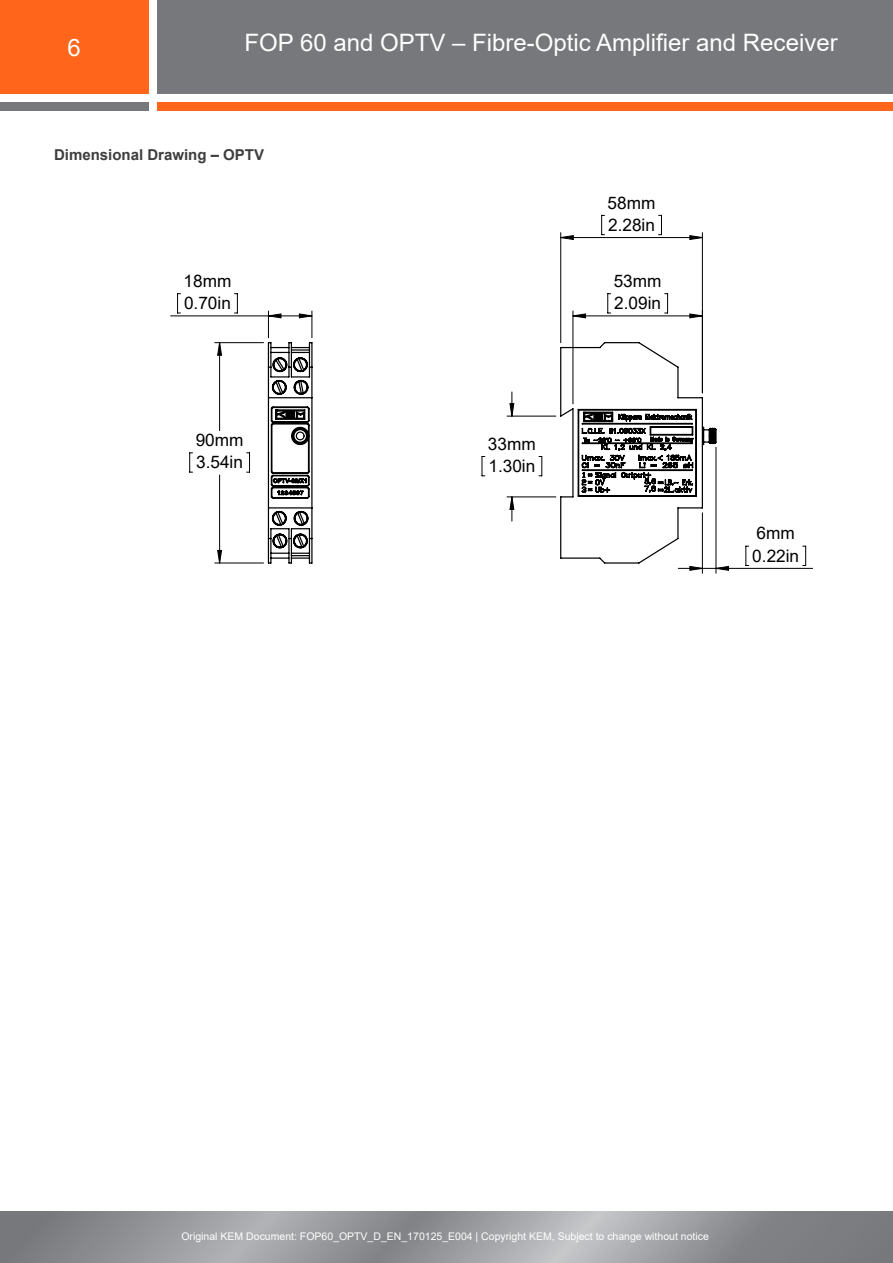
<style>
.page{position:relative;width:893px;height:1263px;background:#fff}
.page>*{position:absolute;margin:0;border:0;box-sizing:border-box;transform-origin:0 0}
.t1{font:24px "Arial";color:#fff}
.t2{font:17.25px/22.2px "Arial";color:#000}
.KEM_H1_text_grey{font:700 15px "Arial";color:#3e3e3f}
.t3{font:10.5px "Arial";color:#fff}
</style>
<div class="page">
<div style="left:0;top:0;width:149px;height:94px;background:#ff661c"></div>
<div style="left:157px;top:0;width:736px;height:94px;background:#76787b"></div>
<div style="left:0;top:102px;width:149px;height:9px;background:#76787b"></div>
<div style="left:157px;top:102px;width:736px;height:9px;background:#ff661c"></div>
<svg style="left:0;top:1212px;width:893px;height:51px;background:#95969a"></svg>
<svg style="left:601px;top:215px;width:3px;height:20px"></svg>
<svg style="left:659px;top:215px;width:3px;height:20px"></svg>
<hr style="left:560px;top:233px;width:1px;height:110px;background:#000">
<hr style="left:702px;top:233px;width:1px;height:160px;background:#000">
<svg style="left:745px;top:546px;width:4px;height:20px"></svg>
<svg style="left:803px;top:546px;width:3px;height:20px"></svg>
<hr style="left:702px;top:513px;width:1px;height:60px;background:#000">
<hr style="left:715px;top:447px;width:1px;height:126px;background:#000">
<hr style="left:716px;top:568px;width:97px;height:1px;background:#000">
<svg style="left:177px;top:293px;width:3px;height:21px"></svg>
<hr style="left:171px;top:315px;width:97px;height:1px;background:#000">
<svg style="left:189px;top:452px;width:4px;height:21px"></svg>
<hr style="left:215px;top:342px;width:49px;height:1px;background:#000">
<hr style="left:215px;top:562px;width:49px;height:1px;background:#000">
<svg style="left:218px;top:236px;width:510px;height:334px"></svg>
<svg style="left:559px;top:341px;width:159px;height:228px"></svg>
<svg style="left:267px;top:311px;width:46px;height:253px"></svg>
<h1 class="t1" style="left:67px;top:31px;width:15px">6</h1>
<h1 class="t1" style="left:245px;top:27px;width:595px">FOP 60 and OPTV – Fibre-Optic Amplifier and Receiver</h1>
<p class="KEM_H1_text_grey" style="left:54px;top:144px;width:212px">Dimensional Drawing – OPTV</p>
<p class="t2" style="left:184px;top:270px;width:49px">18mm<br>0.70in</p>
<p class="t2" style="left:196px;top:429px;width:49px">90mm<br>3.54in</p>
<p class="t2" style="left:488px;top:432px;width:49px">33mm<br>1.30in</p>
<p class="t2" style="left:608px;top:191px;width:49px">58mm<br>2.28in</p>
<p class="t2" style="left:614px;top:270px;width:49px">53mm<br>2.09in</p>
<p class="t2" style="left:752px;top:522px;width:48px">6mm<br>0.22in</p>
<p class="t3" style="left:181px;top:1229px;width:529px">Original KEM Document: FOP60_OPTV_D_EN_170125_E004 | Copyright KEM, Subject to change without notice</p>
</div>
